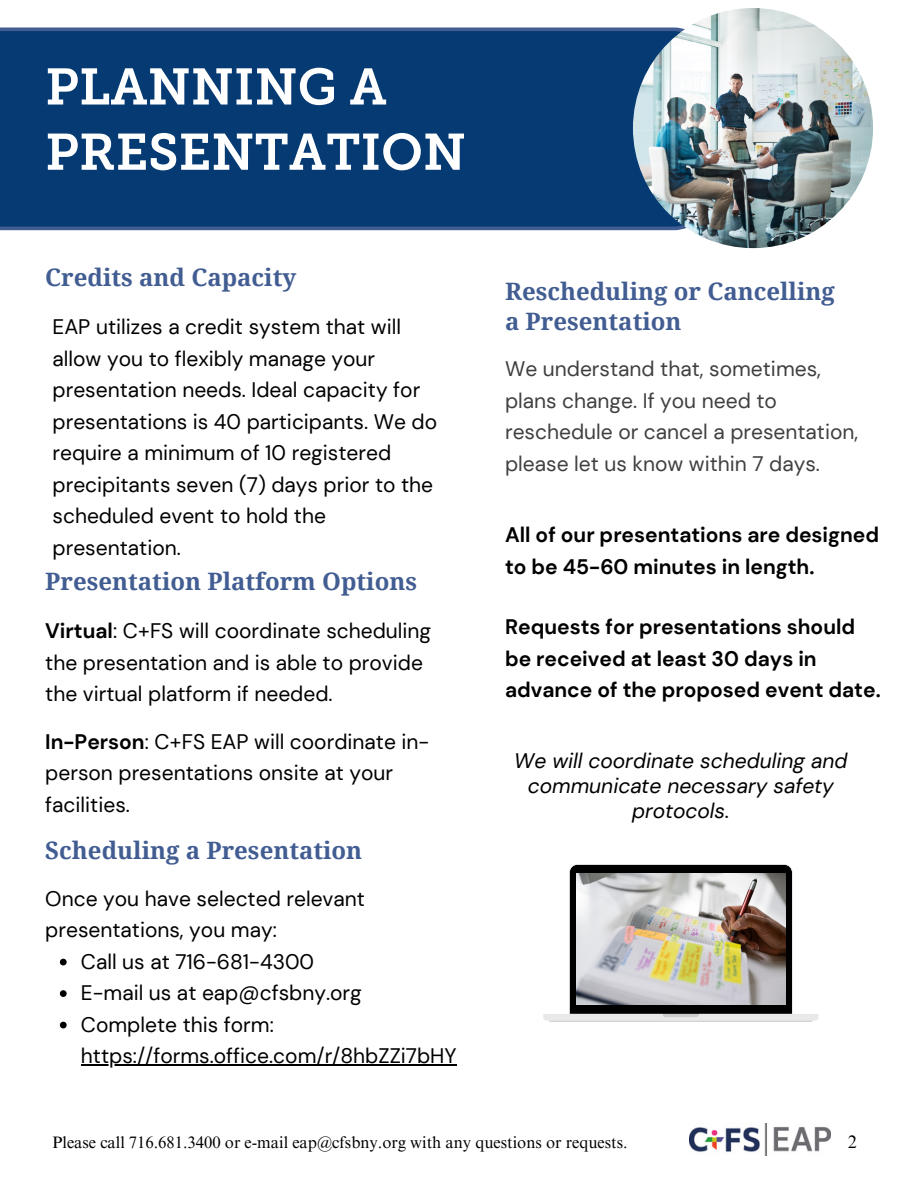
<style>
.page{position:relative;width:918px;height:1188px;background:#fff}
.page>*{position:absolute;margin:0;border:0;box-sizing:border-box;transform-origin:0 0}
.t1{font:51px/65.2px "Museo Slab 700";color:#fff}
.t2{font:700 24px/29.2px "Noto Serif";color:#425d92}
.t3{font:21px/31.5px "DM Sans";color:#000}
.t4{font:700 21px/31.5px "DM Sans";color:#000}
.t5{font:21px/31.5px "DM Sans";color:#3f3f3f}
.t6{font:italic 21px/24.8px "DM Sans";color:#000;text-align:center}
.t7{font:18px "Times NRMT Pro";color:#000}
.t8{font:16.5px "Times NRMT Pro";color:#000}
.s1{font-weight:700}
</style>
<div class="page">
<div style="left:0;top:28px;width:686px;height:202px;background:#063a73"></div>
<img style="left:633px;top:8px;width:240px;height:240px;border-radius:50%">
<svg style="left:543px;top:864px;width:275px;height:158px"></svg>
<img style="left:576px;top:874px;width:209px;height:130px">
<img style="left:689px;top:1124px;width:142px;height:31px">
<svg style="left:60px;top:959px;width:7px;height:6px"></svg>
<svg style="left:60px;top:990px;width:7px;height:7px"></svg>
<svg style="left:60px;top:1022px;width:7px;height:6px"></svg>
<hr style="left:81px;top:1064px;width:376px;height:2px;background:#000">
<p class="t1" style="left:45px;top:59px;width:422px">PLANNING A<br>PRESENTATION</p>
<h4 class="t2" style="left:45px;top:262px;width:253px">Credits and Capacity</h4>
<h4 class="t3" style="left:53px;top:311px;width:386px">EAP utilizes a credit system that will allow you to flexibly manage your presentation needs. Ideal capacity for presentations is 40 participants. We do require a minimum of 10 registered precipitants seven (7) days prior to the scheduled event to hold the presentation.</h4>
<h2 class="t2" style="left:45px;top:566px;width:373px">Presentation Platform Options</h2>
<h4 class="t3" style="left:45px;top:616px;width:387px"><span class="s1">Virtual</span>: C+FS will coordinate scheduling the presentation and is able to provide the virtual platform if needed.</h4>
<h3 class="t3" style="left:45px;top:726px;width:386px"><span class="s1">In-Person</span>: C+FS EAP will coordinate in&shy;person presentations onsite at your facilities.</h3>
<h3 class="t2" style="left:45px;top:835px;width:319px">Scheduling a Presentation</h3>
<h4 class="t3" style="left:45px;top:883px;width:321px">Once you have selected relevant presentations, you may:</h4>
<h2 class="t3" style="left:81px;top:946px;width:235px">Call us at 716-681-4300</h2>
<h4 class="t3" style="left:81px;top:977px;width:282px">E-mail us at eap@cfsbny.org</h4>
<p class="t3" style="left:81px;top:1009px;width:194px">Complete this form:</p>
<p class="t3" style="left:81px;top:1040px;width:377px">https://forms.office.com/r/8hbZZi7bHY</p>
<p class="t2" style="left:505px;top:277px;width:331px">Rescheduling or Cancelling a Presentation</p>
<p class="t5" style="left:505px;top:353px;width:355px">We understand that, sometimes, plans change. If you need to reschedule or cancel a presentation, please let us know within 7 days.</p>
<p class="t4" style="left:505px;top:519px;width:376px">All of our presentations are designed to be 45-60 minutes in length.</p>
<p class="t4" style="left:505px;top:611px;width:377px">Requests for presentations should be received at least 30 days in advance of the proposed event date.</p>
<p class="t6" style="left:514px;top:749px;width:335px">We will coordinate scheduling and communicate necessary safety protocols.</p>
<h2 class="t8" style="left:53px;top:1136px;width:577px">Please call 716.681.3400 or e-mail eap@cfsbny.org with any questions or requests.</h2>
<h2 class="t7" style="left:848px;top:1135px;width:11px">2</h2>
</div>
